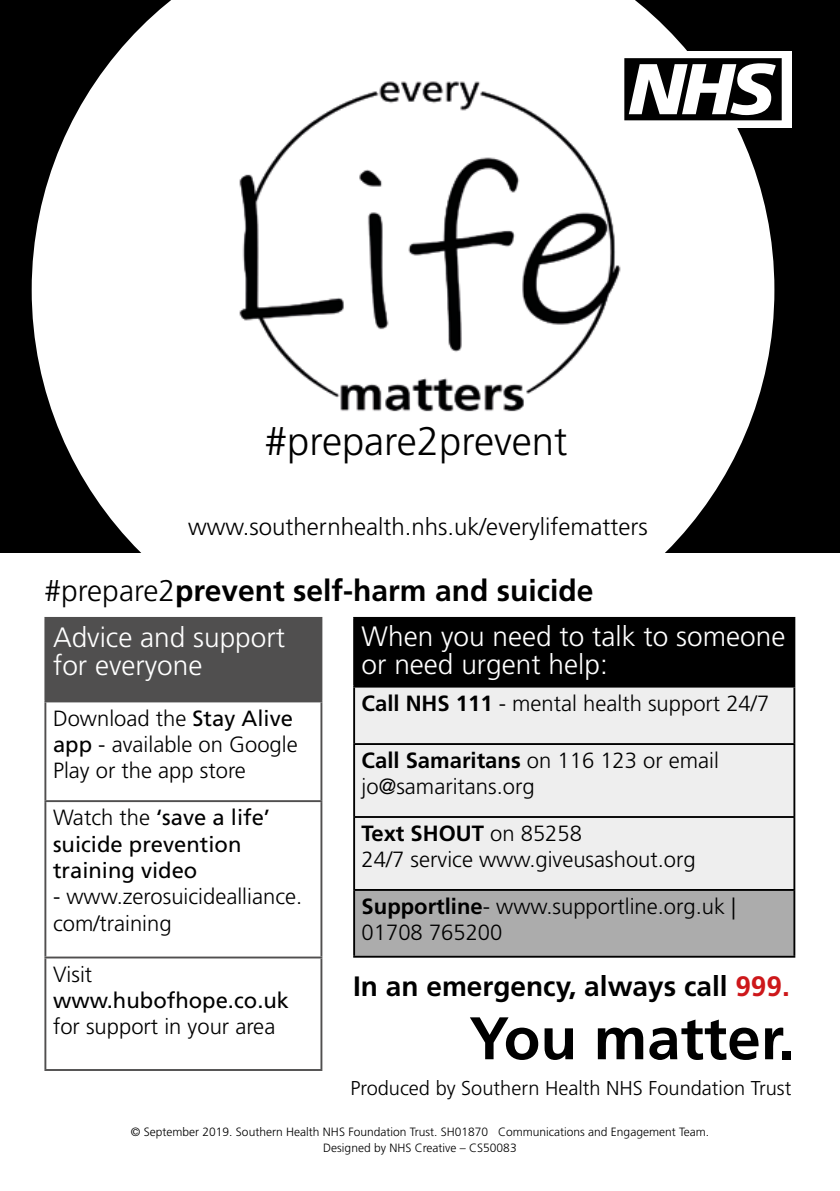
<style>
.page{position:relative;width:840px;height:1191px;background:#fff}
.page>*{position:absolute;margin:0;border:0;box-sizing:border-box;transform-origin:0 0}
.t1{font:700 60px "Frutiger LT Std";color:#000}
.t2{font:300 40px "Frutiger";color:#000}
.t3{font:300 40px "Frutiger LT Std";color:#000}
.t4{font:700 30px "Frutiger LT Std";color:#000}
.t5{font:300 28px/28px "Frutiger LT Std";color:#fff}
.t6{font:700 28px "Frutiger LT Std";color:#000}
.t7{font:300 24px "Frutiger";color:#000}
.t8{font:300 24px "Frutiger LT Std";color:#000}
.t9{font:300 22px/26.4px "Frutiger LT Std";color:#000}
.t10{font:22px/26.4px "Frutiger LT Std";color:#000}
.t11{font:300 20px "Frutiger LT Std";color:#000}
.t12{font:300 12px/16px "Frutiger";color:#000;text-align:center}
.s1{font-weight:700}
.s2{font-weight:300}
.s3{font-weight:400}
.s4{color:#cd171a}
</style>
<div class="page">
<div style="left:0;top:0;width:839px;height:553px;background:#000"></div>
<svg style="left:32px;top:0;width:742px;height:553px;background:#d8d8d8"></svg>
<img style="left:214px;top:70px;width:411px;height:350px">
<div style="left:610px;top:51px;width:181px;height:76px;background:#fff"></div>
<svg style="left:624px;top:58px;width:157px;height:62px"></svg>
<svg style="left:322px;top:616px;width:469px;height:54px"></svg>
<div style="left:45px;top:618px;width:276px;height:83px;background:#504f4f"></div>
<hr style="left:44px;top:617px;width:278px;height:2px;background:#504f4f">
<hr style="left:44px;top:619px;width:2px;height:81px;background:#504f4f">
<hr style="left:320px;top:619px;width:2px;height:81px;background:#504f4f">
<hr style="left:44px;top:700px;width:278px;height:2px;background:#504f4f">
<hr style="left:44px;top:702px;width:2px;height:98px;background:#504f4f">
<hr style="left:320px;top:702px;width:2px;height:98px;background:#504f4f">
<hr style="left:44px;top:800px;width:278px;height:2px;background:#504f4f">
<hr style="left:44px;top:802px;width:2px;height:154px;background:#504f4f">
<hr style="left:320px;top:802px;width:2px;height:154px;background:#504f4f">
<hr style="left:44px;top:956px;width:278px;height:2px;background:#504f4f">
<hr style="left:44px;top:958px;width:2px;height:111px;background:#504f4f">
<hr style="left:320px;top:958px;width:2px;height:111px;background:#504f4f">
<hr style="left:44px;top:1069px;width:278px;height:2px;background:#504f4f">
<div style="left:354px;top:618px;width:440px;height:68px;background:#000"></div>
<div style="left:355px;top:687px;width:438px;height:202px;background:#eee"></div>
<div style="left:354px;top:890px;width:440px;height:66px;background:#acacac"></div>
<hr style="left:353px;top:617px;width:441px;height:2px;background:#000">
<hr style="left:353px;top:619px;width:2px;height:66px;background:#000">
<hr style="left:353px;top:685px;width:441px;height:2px;background:#000">
<hr style="left:353px;top:687px;width:2px;height:56px;background:#000">
<hr style="left:793px;top:687px;width:1px;height:56px;background:#000">
<hr style="left:353px;top:743px;width:441px;height:2px;background:#000">
<hr style="left:353px;top:745px;width:2px;height:71px;background:#000">
<hr style="left:793px;top:745px;width:1px;height:71px;background:#000">
<hr style="left:353px;top:816px;width:441px;height:2px;background:#000">
<hr style="left:353px;top:818px;width:2px;height:71px;background:#000">
<hr style="left:793px;top:818px;width:1px;height:71px;background:#000">
<hr style="left:353px;top:889px;width:441px;height:2px;background:#000">
<hr style="left:353px;top:891px;width:2px;height:64px;background:#000">
<hr style="left:793px;top:891px;width:1px;height:64px;background:#000">
<hr style="left:353px;top:955px;width:441px;height:2px;background:#000">
<h2 class="t3" style="left:265px;top:410px;width:322px">#prepare2<span class="s1">prevent</span></h2>
<h2 class="t2" style="left:265px;top:419px;width:304px">#prepare2prevent</h2>
<p class="t8" style="left:188px;top:504px;width:461px">www.southernhealth.nhs.uk/everylifematters</p>
<p class="t7" style="left:188px;top:513px;width:461px">www.southernhealth.nhs.uk/everylifematters</p>
<h3 class="t4" style="left:44px;top:572px;width:550px"><span class="s2">#prepare2</span>prevent self-harm and suicide</h3>
<p class="t5" style="left:53px;top:623px;width:233px">Advice and support for everyone</p>
<p class="t9" style="left:53px;top:705px;width:246px">Download the <span class="s3">Stay Alive app</span> - available on Google<br>Play or the app store</p>
<p class="t10" style="left:53px;top:804px;width:218px"><span class="s2">Watch the</span> ‘save a life’ suicide prevention training video</p>
<p class="t9" style="left:53px;top:884px;width:250px">- www.zerosuicidealliance. com/training</p>
<p class="t9" style="left:53px;top:961px;width:41px">Visit</p>
<p class="t10" style="left:53px;top:987px;width:237px">www.hubofhope.co.uk</p>
<p class="t9" style="left:53px;top:1014px;width:224px">for support in your area</p>
<p class="t5" style="left:361px;top:623px;width:425px">When you need to talk to someone or need urgent help:</p>
<p class="t9" style="left:361px;top:690px;width:409px"><span class="s1">Call NHS 111</span> - mental health support 24/7</p>
<p class="t9" style="left:361px;top:747px;width:359px"><span class="s1">Call Samaritans</span> on 116 123 or email jo@samaritans.org</p>
<p class="t9" style="left:361px;top:820px;width:335px"><span class="s1">Text SHOUT</span> on 85258<br>24/7 service www.giveusashout.org</p>
<p class="t9" style="left:361px;top:893px;width:376px"><span class="s1">Supportline</span>- www.supportline.org.uk |<br>01708 765200</p>
<p class="t6" style="left:353px;top:970px;width:438px">In an emergency, always call <span class="s4">999.</span></p>
<h1 class="t1" style="left:469px;top:1003px;width:327px">You matter.</h1>
<p class="t11" style="left:350px;top:1076px;width:442px">Produced by Southern Health NHS Foundation Trust</p>
<p class="t12" style="left:131px;top:1123px;width:579px">© September 2019. Southern Health NHS Foundation Trust. SH01870 Communications and Engagement Team.<br>Designed by NHS Creative – CS50083</p>
</div>
